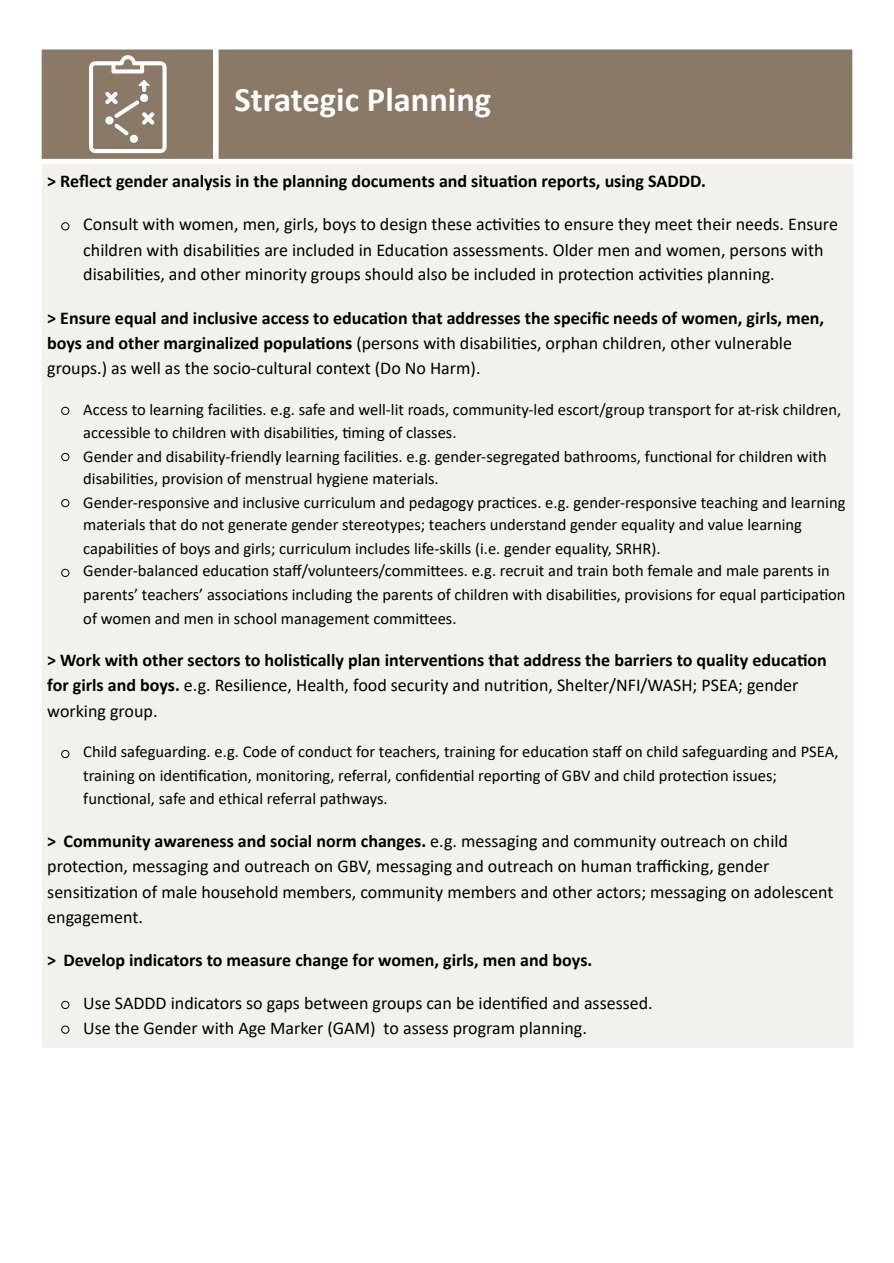
<style>
.page{position:relative;width:894px;height:1263px;background:#fff}
.page>*{position:absolute;margin:0;border:0;box-sizing:border-box;transform-origin:0 0}
.t1{font:700 34.5px "Calibri";color:#fff}
.t2{font:18px/25.2px "Calibri";color:#000}
.t3{font:700 18px/24.8px "Calibri";color:#000}
.t4{font:16.5px/23.1px "Calibri";color:#000}
.s1{font-weight:400}
.s2{font-weight:700}
</style>
<div class="page">
<div style="left:42px;top:50px;width:810px;height:109px;background:#897966"></div>
<div style="left:42px;top:164px;width:810px;height:884px;background:#f3f1eb"></div>
<svg style="left:89px;top:55px;width:77px;height:98px"></svg>
<svg style="left:61px;top:222px;width:9px;height:9px"></svg>
<svg style="left:61px;top:407px;width:9px;height:8px"></svg>
<svg style="left:61px;top:453px;width:9px;height:8px"></svg>
<svg style="left:61px;top:499px;width:9px;height:8px"></svg>
<svg style="left:61px;top:569px;width:9px;height:8px"></svg>
<svg style="left:61px;top:750px;width:9px;height:8px"></svg>
<svg style="left:61px;top:1001px;width:9px;height:8px"></svg>
<svg style="left:61px;top:1025px;width:9px;height:9px"></svg>
<p class="t1" style="left:234px;top:86px;width:258px">Strategic Planning</p>
<h1 class="t3" style="left:47px;top:170px;width:660px">&gt; Reflect gender analysis in the planning documents and situation reports, using SADDD.</h1>
<p class="t2" style="left:83px;top:213px;width:756px">Consult with women, men, girls, boys to design these activities to ensure they meet their needs. Ensure children with disabilities are included in Education assessments. Older men and women, persons with disabilities, and other minority groups should also be included in protection activities planning.</p>
<h1 class="t3" style="left:47px;top:307px;width:778px">&gt; Ensure equal and inclusive access to education that addresses the specific needs of women, girls, men, boys and other marginalized populations <span class="s1">(persons with disabilities, orphan children, other vulnerable groups.) as well as the socio-cultural context (Do No Harm).</span></h1>
<p class="t4" style="left:83px;top:400px;width:759px;line-height:22.5px">Access to learning facilities. e.g. safe and well-lit roads, community-led escort/group transport for at-risk children, accessible to children with disabilities, timing of classes.</p>
<p class="t4" style="left:83px;top:446px;width:744px;line-height:22.5px">Gender and disability-friendly learning facilities. e.g. gender-segregated bathrooms, functional for children with disabilities, provision of menstrual hygiene materials.</p>
<p class="t4" style="left:83px;top:492px;width:763px">Gender-responsive and inclusive curriculum and pedagogy practices. e.g. gender-responsive teaching and learning materials that do not generate gender stereotypes; teachers understand gender equality and value learning capabilities of boys and girls; curriculum includes life-skills (i.e. gender equality, SRHR).</p>
<p class="t4" style="left:83px;top:560px;width:763px;line-height:23.7px">Gender-balanced education staff/volunteers/committees. e.g. recruit and train both female and male parents in parents’ teachers’ associations including the parents of children with disabilities, provisions for equal participation of women and men in school management committees.</p>
<h1 class="t3" style="left:47px;top:649px;width:780px;line-height:25.3px">&gt; Work with other sectors to holistically plan interventions that address the barriers to quality education for girls and boys. <span class="s1">e.g. Resilience, Health, food security and nutrition, Shelter/NFI/WASH; PSEA; gender working group.</span></h1>
<p class="t4" style="left:83px;top:742px;width:756px">Child safeguarding. e.g. Code of conduct for teachers, training for education staff on child safeguarding and PSEA, training on identification, monitoring, referral, confidential reporting of GBV and child protection issues; functional, safe and ethical referral pathways.</p>
<h1 class="t2" style="left:47px;top:830px;width:787px"><span class="s2">&gt; Community awareness and social norm changes.</span> e.g. messaging and community outreach on child protection, messaging and outreach on GBV, messaging and outreach on human trafficking, gender sensitization of male household members, community members and other actors; messaging on adolescent engagement.</h1>
<h1 class="t3" style="left:47px;top:949px;width:546px">&gt; Develop indicators to measure change for women, girls, men and boys.</h1>
<p class="t2" style="left:83px;top:992px;width:570px">Use SADDD indicators so gaps between groups can be identified and assessed.</p>
<p class="t2" style="left:83px;top:1017px;width:505px">Use the Gender with Age Marker (GAM) to assess program planning.</p>
</div>
